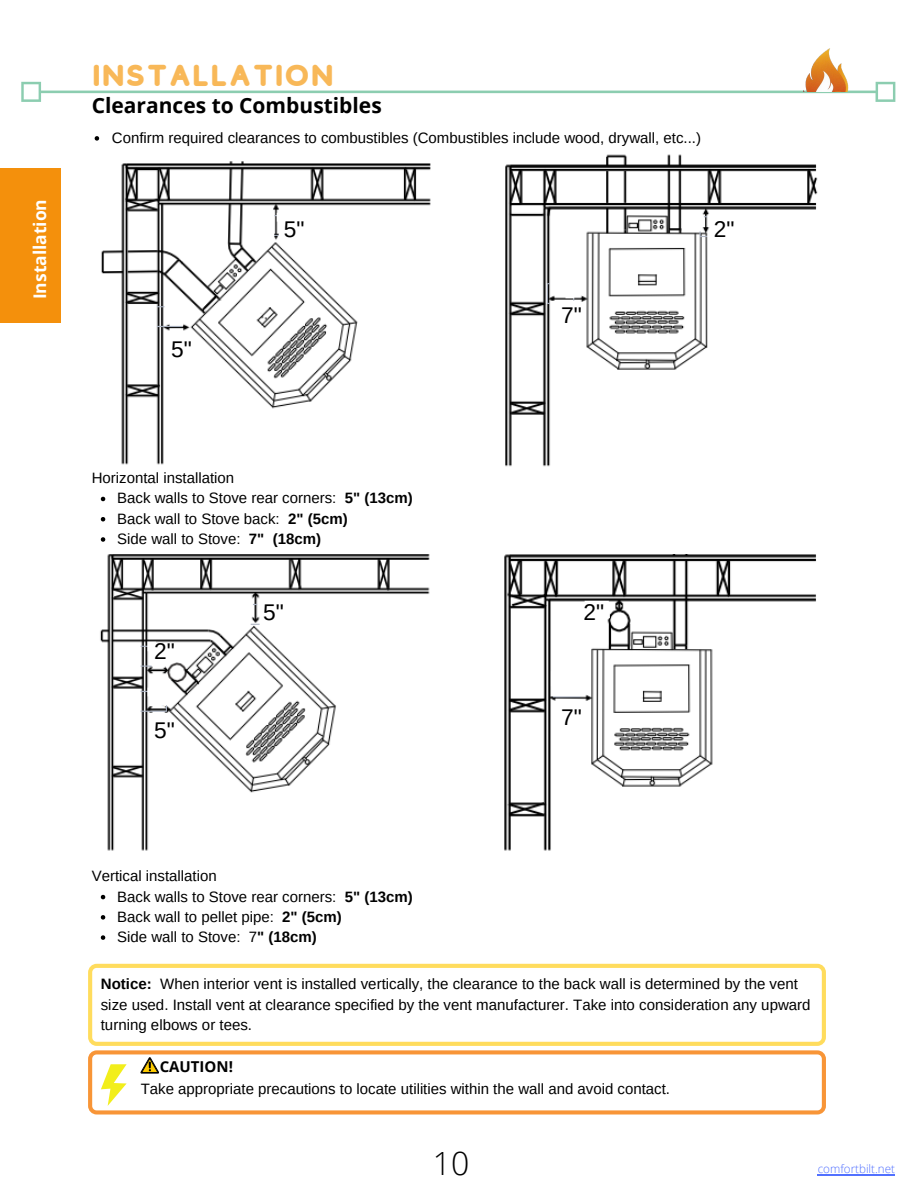
<style>
.page{position:relative;width:918px;height:1188px;background:#fff}
.page>*{position:absolute;margin:0;border:0;box-sizing:border-box;transform-origin:0 0}
.t1{font:300 31.95px "Open Sans";color:#000}
.t2{font:30px "Studly";color:#f8b858}
.t3{font:22.8px "Arimo";color:#000}
.t4{font:700 21px "Open Sans";color:#000}
.t5{font:700 17.4px "Open Sans";color:#fff}
.t6{font:15px/20.2px "Arimo";color:#000}
.t7{font:700 15px "Open Sans";color:#000}
.t8{font:300 11.7px "Open Sans";color:#5271ff}
.s1{font-weight:700}
</style>
<div class="page">
<svg style="left:21px;top:82px;width:874px;height:20px"></svg>
<hr style="left:818px;top:1175px;width:77px;height:1px;background:#5271ff">
<img style="left:804px;top:49px;width:45px;height:43px">
<div style="left:0;top:169px;width:61px;height:154px;background:#f4900c"></div>
<img style="left:101px;top:154px;width:717px;height:313px">
<img style="left:100px;top:555px;width:716px;height:296px">
<svg style="left:95px;top:136px;width:4px;height:5px"></svg>
<svg style="left:88px;top:964px;width:738px;height:82px"></svg>
<svg style="left:101px;top:497px;width:4px;height:4px"></svg>
<svg style="left:101px;top:517px;width:4px;height:4px"></svg>
<svg style="left:101px;top:537px;width:4px;height:5px"></svg>
<svg style="left:101px;top:895px;width:4px;height:4px"></svg>
<svg style="left:101px;top:915px;width:4px;height:5px"></svg>
<svg style="left:101px;top:935px;width:4px;height:5px"></svg>
<svg style="left:88px;top:1050px;width:738px;height:65px"></svg>
<svg style="left:141px;top:1058px;width:18px;height:15px"></svg>
<svg style="left:101px;top:1064px;width:26px;height:42px"></svg>
<p class="t5" style="left:27px;top:299px;width:102px;rotate:-90deg">Installation</p>
<h2 class="t2" style="left:92px;top:59px;width:244px">INSTALLATION</h2>
<h3 class="t4" style="left:92px;top:91px;width:292px">Clearances to Combustibles</h3>
<p class="t6" style="left:112px;top:128px;width:591px">Confirm required clearances to combustibles (Combustibles include wood, drywall, etc...)</p>
<h3 class="t3" style="left:171px;top:336px;width:22px">5"</h3>
<h3 class="t3" style="left:284px;top:216px;width:22px">5"</h3>
<h3 class="t3" style="left:561px;top:303px;width:22px">7"</h3>
<h3 class="t3" style="left:714px;top:216px;width:22px">2"</h3>
<p class="t6" style="left:92px;top:468px;width:144px">Horizontal installation</p>
<p class="t6" style="left:117px;top:488px;width:297px">Back walls to Stove rear corners: <span class="s1">5" (13cm)<br></span>Back wall to Stove back: <span class="s1">2" (5cm)<br></span>Side wall to Stove: <span class="s1">7" (18cm)</span></p>
<h3 class="t3" style="left:154px;top:639px;width:22px">2"</h3>
<h3 class="t3" style="left:154px;top:718px;width:22px">5"</h3>
<h3 class="t3" style="left:263px;top:599px;width:22px">5"</h3>
<h3 class="t3" style="left:583px;top:599px;width:22px">2"</h3>
<h3 class="t3" style="left:561px;top:705px;width:22px">7"</h3>
<p class="t6" style="left:92px;top:866px;width:127px">Vertical installation</p>
<p class="t6" style="left:117px;top:886px;width:297px">Back walls to Stove rear corners: <span class="s1">5" (13cm)<br></span>Back wall to pellet pipe: <span class="s1">2" (5cm)<br></span>Side wall to Stove: 7<span class="s1">" (18cm)</span></p>
<p class="t6" style="left:101px;top:973px;width:711px;line-height:20.7px"><span class="s1">Notice:</span> When interior vent is installed vertically, the clearance to the back wall is determined by the vent size used. Install vent at clearance specified by the vent manufacturer. Take into consideration any upward turning elbows or tees.</p>
<p class="t7" style="left:160px;top:1056px;width:75px">CAUTION!</p>
<p class="t6" style="left:141px;top:1079px;width:531px">Take appropriate precautions to locate utilities within the wall and avoid contact.</p>
<h1 class="t1" style="left:433px;top:1141px;width:38px">10</h1>
<p class="t8" style="left:818px;top:1161px;width:79px">comfortbilt.net</p>
</div>
